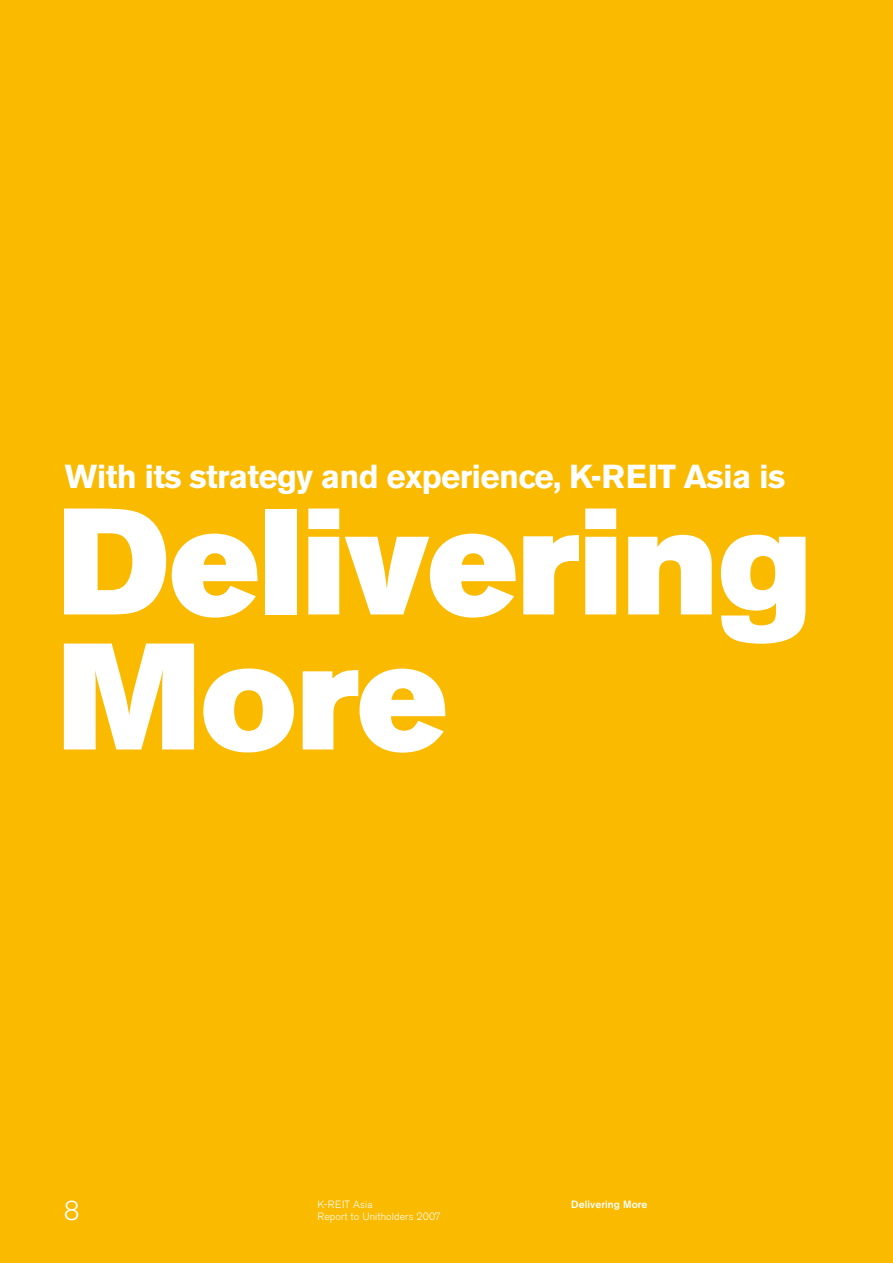
<style>
.page{position:relative;width:893px;height:1263px;background:#faba00}
.page>*{position:absolute;margin:0;border:0;box-sizing:border-box;transform-origin:0 0}
.t1{font:150px/135px "Akzidenz Grotesk BE Super";letter-spacing:-.005em;color:#fff}
.t2{font:700 33px "Akzidenz Grotesk BE";letter-spacing:-.02em;color:#fff}
.t3{font:300 10.5px "Akzidenz Grotesk BE";letter-spacing:.01em;color:#fff}
.t4{font:500 10.5px "Akzidenz Grotesk BE";letter-spacing:.01em;color:#fff}
</style>
<div class="page">
<p class="t2" style="left:65px;top:458px;width:556px">With its strategy and experience, K-REIT</p>
<p class="t2" style="left:684px;top:458px;width:103px">Asia is</p>
<h1 class="t1" style="left:57px;top:496px;width:756px">Delivering<br>More</h1>
<p class="t3" style="left:317px;top:1198px;width:57px">K-REIT Asia</p>
<p class="t4" style="left:571px;top:1198px;width:78px">Delivering More</p>
<p class="t3" style="left:317px;top:1210px;width:125px">Report to Unitholders 2007</p>
</div>
